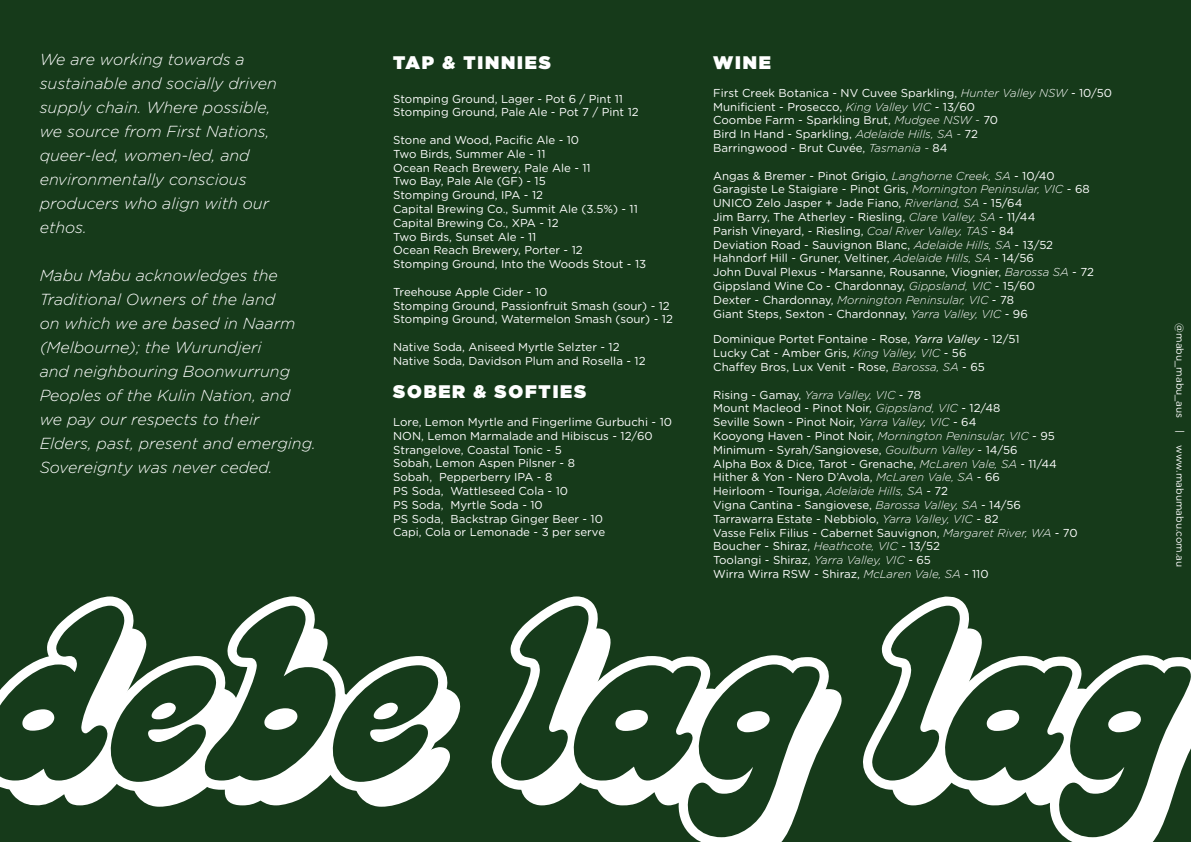
<style>
.page{position:relative;width:1191px;height:842px;background:#163a1a}
.page>*{position:absolute;margin:0;border:0;box-sizing:border-box;transform-origin:0 0}
.t1{font:900 18.2px "Gotham";letter-spacing:.1em;color:#fff}
.t2{font:italic 300 16px/24px "Gotham Rounded";color:#fff}
.t3{font:11.5px "Gotham Rounded";color:#fff}
.t4{font:italic 300 11.5px "Gotham Rounded";color:#fff}
.t5{font:10px "Gotham Rounded";color:#fff}
.s1{font-weight:300;font-style:italic}
.s2{font-weight:400;font-style:normal}
.s3{font-style:italic}
</style>
<div class="page">
<svg style="left:0;top:596px;width:460px;height:211px"></svg>
<svg style="left:491px;top:596px;width:351px;height:246px"></svg>
<svg style="left:863px;top:596px;width:328px;height:246px"></svg>
<p class="t2" style="left:40px;top:47px;width:239px">We are working towards a sustainable and socially driven supply chain. Where possible, we source from First Nations, queer-led, women-led, and environmentally conscious producers who align with our ethos.</p>
<p class="t2" style="left:40px;top:263px;width:278px">Mabu Mabu acknowledges the<br>Traditional Owners of the land<br>on which we are based in Naarm (Melbourne); the Wurundjeri<br>and neighbouring Boonwurrung<br>Peoples of the Kulin Nation, and we pay our respects to their<br>Elders, past, present and emerging.<br>Sovereignty was never ceded.</p>
<p class="t1" style="left:393px;top:49px;width:159px">TAP &amp; TINNIES</p>
<p class="t3" style="left:393px;top:91px;width:231px">Stomping Ground, Lager - Pot 6 / Pint 11</p>
<p class="t3" style="left:393px;top:104px;width:247px">Stomping Ground, Pale Ale - Pot 7 / Pint 12</p>
<p class="t3" style="left:393px;top:132px;width:187px">Stone and Wood, Pacific Ale - 10</p>
<p class="t3" style="left:393px;top:146px;width:154px">Two Birds, Summer Ale - 11</p>
<p class="t3" style="left:393px;top:160px;width:199px">Ocean Reach Brewery, Pale Ale - 11</p>
<p class="t3" style="left:393px;top:173px;width:154px">Two Bay, Pale Ale (GF) - 15</p>
<p class="t3" style="left:393px;top:187px;width:151px">Stomping Ground, IPA - 12</p>
<p class="t3" style="left:393px;top:201px;width:246px">Capital Brewing Co., Summit Ale (3.5%) - 11</p>
<p class="t3" style="left:393px;top:215px;width:167px">Capital Brewing Co., XPA - 12</p>
<p class="t3" style="left:393px;top:229px;width:145px">Two Birds, Sunset Ale - 11</p>
<p class="t3" style="left:393px;top:242px;width:191px">Ocean Reach Brewery, Porter - 12</p>
<p class="t3" style="left:393px;top:256px;width:254px">Stomping Ground, Into the Woods Stout - 13</p>
<p class="t3" style="left:393px;top:284px;width:156px">Treehouse Apple Cider - 10</p>
<p class="t3" style="left:393px;top:298px;width:278px">Stomping Ground, Passionfruit Smash (sour) - 12</p>
<p class="t3" style="left:393px;top:311px;width:281px">Stomping Ground, Watermelon Smash (sour) - 12</p>
<p class="t3" style="left:393px;top:339px;width:228px">Native Soda, Aniseed Myrtle Selzter - 12</p>
<p class="t3" style="left:393px;top:353px;width:254px">Native Soda, Davidson Plum and Rosella - 12</p>
<p class="t1" style="left:393px;top:378px;width:195px">SOBER &amp; SOFTIES</p>
<p class="t3" style="left:393px;top:414px;width:280px">Lore, Lemon Myrtle and Fingerlime Gurbuchi - 10</p>
<p class="t3" style="left:393px;top:428px;width:261px">NON, Lemon Marmalade and Hibiscus - 12/60</p>
<p class="t3" style="left:393px;top:442px;width:170px">Strangelove, Coastal Tonic - 5</p>
<p class="t3" style="left:393px;top:455px;width:183px">Sobah, Lemon Aspen Pilsner - 8</p>
<p class="t3" style="left:393px;top:469px;width:161px">Sobah, Pepperberry IPA - 8</p>
<p class="t3" style="left:393px;top:483px;width:176px">PS Soda, Wattleseed Cola - 10</p>
<p class="t3" style="left:393px;top:497px;width:151px">PS Soda, Myrtle Soda - 10</p>
<p class="t3" style="left:393px;top:511px;width:211px">PS Soda, Backstrap Ginger Beer - 10</p>
<p class="t3" style="left:393px;top:524px;width:213px">Capi, Cola or Lemonade - 3 per serve</p>
<p class="t1" style="left:713px;top:49px;width:59px">WINE</p>
<p class="t3" style="left:713px;top:85px;width:400px">First Creek Botanica - NV Cuvee Sparkling, <span class="s1">Hunter Valley NSW</span> - 10/50</p>
<p class="t3" style="left:713px;top:99px;width:263px">Munificient - Prosecco, <span class="s1">King Valley VIC</span> - 13/60</p>
<p class="t3" style="left:713px;top:112px;width:286px">Coombe Farm - Sparkling Brut, <span class="s1">Mudgee NSW -</span> 70</p>
<p class="t3" style="left:713px;top:126px;width:266px">Bird In Hand - Sparkling, <span class="s1">Adelaide Hills, SA -</span> 72</p>
<p class="t3" style="left:713px;top:140px;width:236px">Barringwood - Brut Cuvée, <span class="s1">Tasmania -</span> 84</p>
<p class="t3" style="left:713px;top:168px;width:343px">Angas &amp; Bremer - Pinot Grigio, <span class="s1">Langhorne Creek, SA</span> - 10/40</p>
<p class="t3" style="left:713px;top:181px;width:378px">Garagiste Le Staigiare - Pinot Gris, <span class="s1">Mornington Peninsular, VIC</span> - 68</p>
<p class="t3" style="left:713px;top:195px;width:311px">UNICO Zelo Jasper + Jade Fiano, <span class="s1">Riverland, SA</span> - 15/64</p>
<p class="t3" style="left:713px;top:209px;width:324px">Jim Barry, The Atherley - Riesling, <span class="s1">Clare Valley, SA</span> - 11/44</p>
<p class="t3" style="left:713px;top:223px;width:302px">Parish Vineyard, - Riesling, <span class="s1">Coal River Valley, TAS</span> - 84</p>
<p class="t3" style="left:713px;top:237px;width:341px">Deviation Road - Sauvignon Blanc, <span class="s1">Adelaide Hills, SA</span> - 13/52</p>
<p class="t3" style="left:713px;top:250px;width:322px">Hahndorf Hill - Gruner, Veltiner, <span class="s1">Adelaide Hills, SA</span> - 14/56</p>
<p class="t3" style="left:713px;top:264px;width:382px">John Duval Plexus - Marsanne, Rousanne, Viognier, <span class="s1">Barossa SA</span> - 72</p>
<p class="t3" style="left:713px;top:278px;width:323px">Gippsland Wine Co - Chardonnay, <span class="s1">Gippsland, VIC</span> - 15/60</p>
<p class="t4" style="left:713px;top:292px;width:302px"><span class="s2">Dexter - Chardonnay,</span> Mornington Peninsular, VIC <span class="s2">- 78</span></p>
<p class="t3" style="left:713px;top:306px;width:316px">Giant Steps, Sexton - Chardonnay, <span class="s1">Yarra Valley, VIC</span> - 96</p>
<p class="t3" style="left:713px;top:331px;width:308px">Dominique Portet Fontaine - Rose, <span class="s3">Yarra Valley</span> - 12/51</p>
<p class="t3" style="left:713px;top:345px;width:255px">Lucky Cat - Amber Gris, <span class="s1">King Valley, VIC</span> - 56</p>
<p class="t3" style="left:713px;top:359px;width:273px">Chaffey Bros, Lux Venit - Rose, <span class="s1">Barossa, SA</span> - 65</p>
<p class="t3" style="left:713px;top:387px;width:209px">Rising - Gamay, <span class="s1">Yarra Valley, VIC</span> - 78</p>
<p class="t3" style="left:713px;top:400px;width:289px">Mount Macleod - Pinot Noir, <span class="s1">Gippsland, VIC</span> - 12/48</p>
<p class="t3" style="left:713px;top:414px;width:265px">Seville Sown - Pinot Noir, <span class="s1">Yarra Valley, VIC</span> - 64</p>
<p class="t3" style="left:713px;top:428px;width:343px">Kooyong Haven - Pinot Noir, <span class="s1">Mornington Peninsular, VIC</span> - 95</p>
<p class="t3" style="left:713px;top:442px;width:306px">Minimum - Syrah/Sangiovese, <span class="s1">Goulburn Valley</span> - 14/56</p>
<p class="t3" style="left:713px;top:456px;width:345px">Alpha Box &amp; Dice, Tarot - Grenache, <span class="s1">McLaren Vale, SA</span> - 11/44</p>
<p class="t3" style="left:713px;top:469px;width:288px">Hither &amp; Yon - Nero D’Avola, <span class="s1">McLaren Vale, SA</span> - 66</p>
<p class="t3" style="left:713px;top:483px;width:236px">Heirloom - Touriga, <span class="s1">Adelaide Hills, SA</span> - 72</p>
<p class="t3" style="left:713px;top:497px;width:309px">Vigna Cantina - Sangiovese, <span class="s1">Barossa Valley, SA</span> - 14/56</p>
<p class="t3" style="left:713px;top:511px;width:287px">Tarrawarra Estate - Nebbiolo, <span class="s1">Yarra Valley, VIC</span> - 82</p>
<p class="t3" style="left:713px;top:525px;width:366px">Vasse Felix Filius - Cabernet Sauvignon, <span class="s1">Margaret River, WA</span> - 70</p>
<p class="t3" style="left:713px;top:538px;width:228px">Boucher - Shiraz, <span class="s1">Heathcote, VIC</span> - 13/52</p>
<p class="t3" style="left:713px;top:552px;width:219px">Toolangi - Shiraz, <span class="s1">Yarra Valley, VIC</span> - 65</p>
<p class="t3" style="left:713px;top:566px;width:277px">Wirra Wirra RSW - Shiraz, <span class="s1">McLaren Vale, SA</span> - 110</p>
<p class="t5" style="left:1187px;top:323px;width:245px;rotate:90deg">@mabu_mabu_aus | www.mabumabu.com.au</p>
</div>
